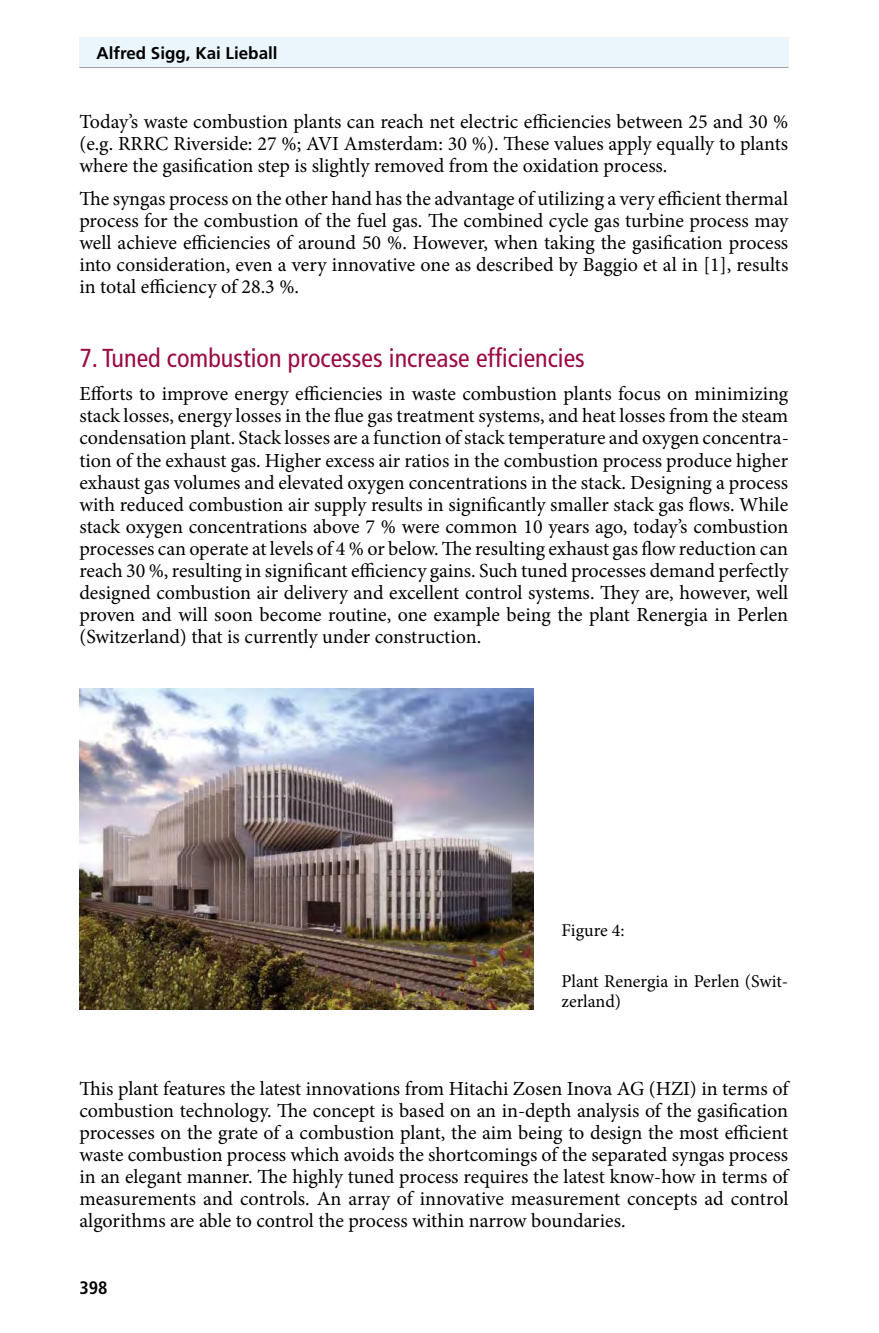
<style>
.page{position:relative;width:879px;height:1333px;background:#fff}
.page>*{position:absolute;margin:0;border:0;box-sizing:border-box;transform-origin:0 0}
.t1{font:condensed 26px "Frutiger";color:#9b0a42}
.t2{font:20px/22px "Minion Pro";color:#000;text-align:justify}
.t3{font:18px/20px "Minion Pro";color:#000}
.t4{font:700 condensed 18px "Frutiger";color:#000}
.t5{font:700 17px "Frutiger";color:#000}
</style>
<div class="page">
<div style="left:80px;top:38px;width:708px;height:30px;background:#ebf6fc"></div>
<hr style="left:79px;top:67px;width:709px;height:1px;background:#9c9e9f">
<img style="left:79px;top:688px;width:454px;height:321px">
<p class="t5" style="left:96px;top:43px;width:183px">Alfred Sigg, Kai Lieball</p>
<p class="t2" style="left:79px;top:111px;width:710px">Today’s waste combustion plants can reach net electric efficiencies between 25 and 30 % (e.g. RRRC Riverside: 27 %; AVI Amsterdam: 30 %). These values apply equally to plants where the gasification step is slightly removed from the oxidation process.</p>
<p class="t2" style="left:79px;top:188px;width:710px">The syngas process on the other hand has the advantage of utilizing a very efficient thermal process for the combustion of the fuel gas. The combined cycle gas turbine process may well achieve efficiencies of around 50 %. However, when taking the gasification process into consideration, even a very innovative one as described by Baggio et al in [1], results in total efficiency of 28.3 %.</p>
<h1 class="t1" style="left:79px;top:343px;width:507px">7. Tuned combustion processes increase efficiencies</h1>
<p class="t2" style="left:79px;top:383px;width:711px">Efforts to improve energy efficiencies in waste combustion plants focus on minimizing stack losses, energy losses in the flue gas treatment systems, and heat losses from the steam condensation plant. Stack losses are a function of stack temperature and oxygen concentra&shy;tion of the exhaust gas. Higher excess air ratios in the combustion process produce higher exhaust gas volumes and elevated oxygen concentrations in the stack. Designing a process with reduced combustion air supply results in significantly smaller stack gas flows. While stack oxygen concentrations above 7 % were common 10 years ago, today’s combustion processes can operate at levels of 4 % or below. The resulting exhaust gas flow reduction can reach 30 %, resulting in significant efficiency gains. Such tuned processes demand perfectly designed combustion air delivery and excellent control systems. They are, however, well proven and will soon become routine, one example being the plant Renergia in Perlen (Switzerland) that is currently under construction.</p>
<p class="t3" style="left:561px;top:919px;width:65px">Figure 4:</p>
<p class="t3" style="left:561px;top:971px;width:228px">Plant Renergia in Perlen (Swit&shy;zerland)</p>
<p class="t2" style="left:79px;top:1077px;width:710px">This plant features the latest innovations from Hitachi Zosen Inova AG (HZI) in terms of combustion technology. The concept is based on an in-depth analysis of the gasification processes on the grate of a combustion plant, the aim being to design the most efficient waste combustion process which avoids the shortcomings of the separated syngas process in an elegant manner. The highly tuned process requires the latest know-how in terms of measurements and controls. An array of innovative measurement concepts ad control algorithms are able to control the process within narrow boundaries.</p>
<p class="t4" style="left:79px;top:1276px;width:30px">398</p>
</div>
